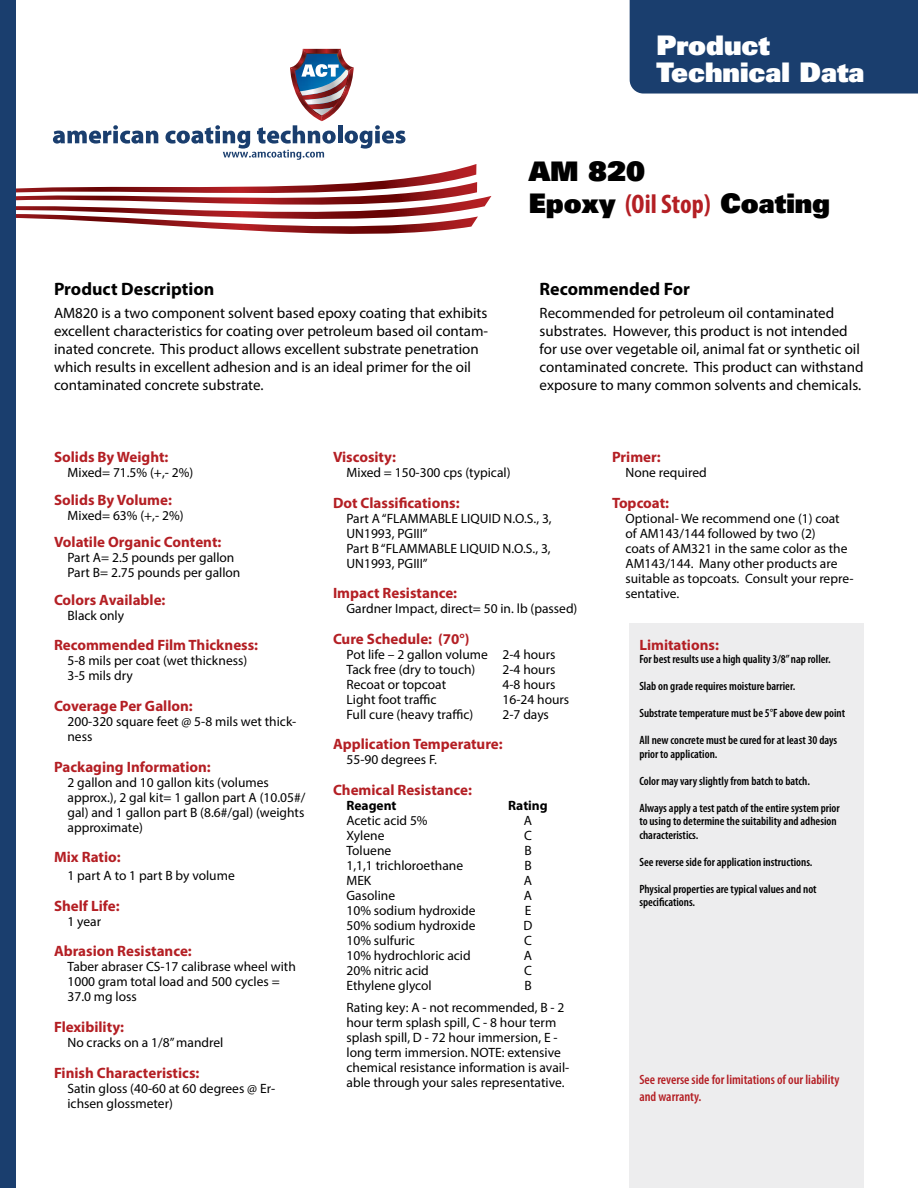
<style>
.page{position:relative;width:918px;height:1188px;background:#fff}
.page>*{position:absolute;margin:0;border:0;box-sizing:border-box;transform-origin:0 0}
.t1{font:900 27px/32.4px "Univers";color:#000}
.t2{font:900 27px/27px "Univers";color:#fff}
.t3{font:700 18px "Myriad Pro";color:#000}
.t4{font:15px/18px "Myriad Pro";color:#000}
.t5{font:700 15px "Myriad Pro";color:#b41f24}
.t6{font:13.5px/15px "Myriad Pro";color:#000}
.t7{font:600 condensed 13.5px/16.2px "Myriad Pro";color:#b41f24}
.t8{font:700 13.5px "Myriad Pro";color:#000}
.t9{font:600 condensed 12px/13.5px "Myriad Pro";color:#000}
.s1{font-family:"Myriad Pro";font-weight:700;font-stretch:condensed;color:#b41f24}
</style>
<div class="page">
<div style="left:630px;top:0;width:288px;height:94px;background:#1a3e6e"></div>
<svg style="left:16px;top:49px;width:475px;height:185px"></svg>
<div style="left:0;top:0;width:16px;height:1188px;background:#1a3e6e"></div>
<div style="left:630px;top:623px;width:234px;height:565px;background:#ededee"></div>
<h1 class="t2" style="left:657px;top:31px;width:209px">Product<br>Technical Data</h1>
<h2 class="t3" style="left:54px;top:277px;width:162px">Product Description</h2>
<p class="t4" style="left:54px;top:304px;width:436px">AM820 is a two component solvent based epoxy coating that exhibits excellent characteristics for coating over petroleum based oil contam&shy;inated concrete. This product allows excellent substrate penetration which results in excellent adhesion and is an ideal primer for the oil contaminated concrete substrate.</p>
<h1 class="t1" style="left:529px;top:154px;width:303px">AM 820<br>Epoxy <span class="s1">(Oil Stop)</span> Coating</h1>
<h2 class="t3" style="left:540px;top:277px;width:152px">Recommended For</h2>
<p class="t4" style="left:540px;top:304px;width:325px">Recommended for petroleum oil contaminated substrates. However, this product is not intended for use over vegetable oil, animal fat or synthetic oil contaminated concrete. This product can withstand exposure to many common solvents and chemicals.</p>
<p class="t5" style="left:54px;top:447px;width:116px">Solids By Weight:</p>
<p class="t6" style="left:68px;top:465px;width:127px">Mixed= 71.5% (+,- 2%)</p>
<p class="t5" style="left:54px;top:490px;width:120px">Solids By Volume:</p>
<p class="t6" style="left:68px;top:507px;width:118px">Mixed= 63% (+,- 2%)</p>
<p class="t5" style="left:54px;top:532px;width:169px">Volatile Organic Content:</p>
<p class="t6" style="left:68px;top:550px;width:174px">Part A= 2.5 pounds per gallon<br>Part B= 2.75 pounds per gallon</p>
<p class="t5" style="left:54px;top:590px;width:113px">Colors Available:</p>
<p class="t6" style="left:68px;top:607px;width:58px">Black only</p>
<p class="t5" style="left:54px;top:635px;width:206px">Recommended Film Thickness:</p>
<p class="t6" style="left:68px;top:653px;width:181px">5-8 mils per coat (wet thickness)<br>3-5 mils dry</p>
<p class="t5" style="left:54px;top:696px;width:140px">Coverage Per Gallon:</p>
<p class="t6" style="left:68px;top:714px;width:230px">200-320 square feet @ 5-8 mils wet thick&shy;ness</p>
<p class="t5" style="left:54px;top:757px;width:158px">Packaging Information:</p>
<p class="t6" style="left:68px;top:774px;width:239px">2 gallon and 10 gallon kits (volumes approx.), 2 gal kit= 1 gallon part A (10.05#/ gal) and 1 gallon part B (8.6#/gal) (weights approximate)</p>
<p class="t5" style="left:54px;top:847px;width:68px">Mix Ratio:</p>
<p class="t6" style="left:68px;top:868px;width:169px">1 part A to 1 part B by volume</p>
<p class="t5" style="left:54px;top:896px;width:67px">Shelf Life:</p>
<p class="t6" style="left:68px;top:913px;width:35px">1 year</p>
<p class="t5" style="left:54px;top:941px;width:139px">Abrasion Resistance:</p>
<p class="t6" style="left:68px;top:959px;width:230px">Taber abraser CS-17 calibrase wheel with<br>1000 gram total load and 500 cycles =<br>37.0 mg loss</p>
<p class="t5" style="left:54px;top:1017px;width:72px">Flexibility:</p>
<p class="t6" style="left:68px;top:1035px;width:157px">No cracks on a 1/8” mandrel</p>
<p class="t5" style="left:54px;top:1063px;width:147px">Finish Characteristics:</p>
<p class="t6" style="left:68px;top:1080px;width:209px">Satin gloss (40-60 at 60 degrees @ Er&shy;ichsen glossmeter)</p>
<p class="t5" style="left:333px;top:447px;width:65px">Viscosity:</p>
<p class="t6" style="left:346px;top:465px;width:166px">Mixed = 150-300 cps (typical)</p>
<p class="t5" style="left:333px;top:493px;width:128px">Dot Classifications:</p>
<p class="t6" style="left:346px;top:510px;width:207px">Part A “FLAMMABLE LIQUID N.O.S., 3,<br>UN1993, PGIII”<br>Part B “FLAMMABLE LIQUID N.O.S., 3,<br>UN1993, PGIII”</p>
<p class="t5" style="left:333px;top:583px;width:126px">Impact Resistance:</p>
<p class="t6" style="left:346px;top:601px;width:232px">Gardner Impact, direct= 50 in. lb (passed)</p>
<p class="t5" style="left:333px;top:629px;width:138px">Cure Schedule: (70°)</p>
<p class="t6" style="left:346px;top:646px;width:210px">Pot life – 2 gallon volume 2-4 hours<br>Tack free (dry to touch)</p>
<p class="t6" style="left:503px;top:661px;width:54px">2-4 hours</p>
<p class="t6" style="left:346px;top:676px;width:101px">Recoat or topcoat</p>
<p class="t6" style="left:503px;top:676px;width:54px">4-8 hours</p>
<p class="t6" style="left:346px;top:691px;width:92px">Light foot traffic</p>
<p class="t6" style="left:503px;top:691px;width:68px">16-24 hours</p>
<p class="t6" style="left:346px;top:706px;width:128px">Full cure (heavy traffic)</p>
<p class="t6" style="left:503px;top:706px;width:48px">2-7 days</p>
<p class="t5" style="left:333px;top:734px;width:171px">Application Temperature:</p>
<p class="t6" style="left:346px;top:752px;width:92px">55-90 degrees F.</p>
<p class="t5" style="left:333px;top:780px;width:141px">Chemical Resistance:</p>
<p class="t8" style="left:346px;top:797px;width:52px">Reagent</p>
<p class="t8" style="left:508px;top:797px;width:41px">Rating</p>
<p class="t6" style="left:346px;top:813px;width:83px">Acetic acid 5%</p>
<p class="t6" style="left:524px;top:813px;width:10px">A</p>
<p class="t6" style="left:346px;top:828px;width:40px">Xylene</p>
<p class="t6" style="left:524px;top:828px;width:9px">C</p>
<p class="t6" style="left:346px;top:843px;width:46px">Toluene</p>
<p class="t6" style="left:524px;top:843px;width:9px">B</p>
<p class="t6" style="left:346px;top:858px;width:118px">1,1,1 trichloroethane</p>
<p class="t6" style="left:524px;top:858px;width:9px">B</p>
<p class="t6" style="left:346px;top:873px;width:26px">MEK</p>
<p class="t6" style="left:524px;top:873px;width:10px">A</p>
<p class="t6" style="left:346px;top:888px;width:50px">Gasoline</p>
<p class="t6" style="left:524px;top:888px;width:10px">A</p>
<p class="t6" style="left:346px;top:903px;width:130px">10% sodium hydroxide</p>
<p class="t6" style="left:525px;top:903px;width:8px">E</p>
<p class="t6" style="left:346px;top:918px;width:130px">50% sodium hydroxide</p>
<p class="t6" style="left:523px;top:918px;width:10px">D</p>
<p class="t6" style="left:346px;top:933px;width:70px">10% sulfuric</p>
<p class="t6" style="left:524px;top:933px;width:9px">C</p>
<p class="t6" style="left:346px;top:948px;width:126px">10% hydrochloric acid</p>
<p class="t6" style="left:524px;top:948px;width:10px">A</p>
<p class="t6" style="left:346px;top:963px;width:84px">20% nitric acid</p>
<p class="t6" style="left:524px;top:963px;width:9px">C</p>
<p class="t6" style="left:346px;top:978px;width:87px">Ethylene glycol</p>
<p class="t6" style="left:346px;top:974px;width:220px;line-height:21.8px;text-indent:178px">B<br>Rating key: A - not recommended, B - 2</p>
<p class="t6" style="left:346px;top:1014px;width:224px">hour term splash spill, C - 8 hour term splash spill, D - 72 hour immersion, E - long term immersion. NOTE: extensive chemical resistance information is avail&shy;able through your sales representative.</p>
<p class="t5" style="left:612px;top:447px;width:50px">Primer:</p>
<p class="t6" style="left:626px;top:465px;width:83px">None required</p>
<p class="t5" style="left:612px;top:493px;width:59px">Topcoat:</p>
<p class="t6" style="left:626px;top:510px;width:230px">Optional- We recommend one (1) coat of AM143/144 followed by two (2)<br>coats of AM321 in the same color as the<br>AM143/144. Many other products are suitable as topcoats. Consult your repre&shy;sentative.</p>
<p class="t5" style="left:639px;top:635px;width:81px">Limitations:</p>
<p class="t9" style="left:639px;top:653px;width:193px">For best results use a high quality 3/8” nap roller.</p>
<p class="t9" style="left:639px;top:680px;width:157px">Slab on grade requires moisture barrier.</p>
<p class="t9" style="left:639px;top:707px;width:207px">Substrate temperature must be 5°F above dew point</p>
<p class="t9" style="left:639px;top:734px;width:199px">All new concrete must be cured for at least 30 days prior to application.</p>
<p class="t9" style="left:639px;top:774px;width:172px">Color may vary slightly from batch to batch.</p>
<p class="t9" style="left:639px;top:801px;width:202px">Always apply a test patch of the entire system prior to using to determine the suitability and adhesion characteristics.</p>
<p class="t9" style="left:639px;top:855px;width:175px">See reverse side for application instructions.</p>
<p class="t9" style="left:639px;top:882px;width:179px">Physical properties are typical values and not specifications.</p>
<p class="t7" style="left:639px;top:1072px;width:202px">See reverse side for limitations of our liability and warranty.</p>
</div>
